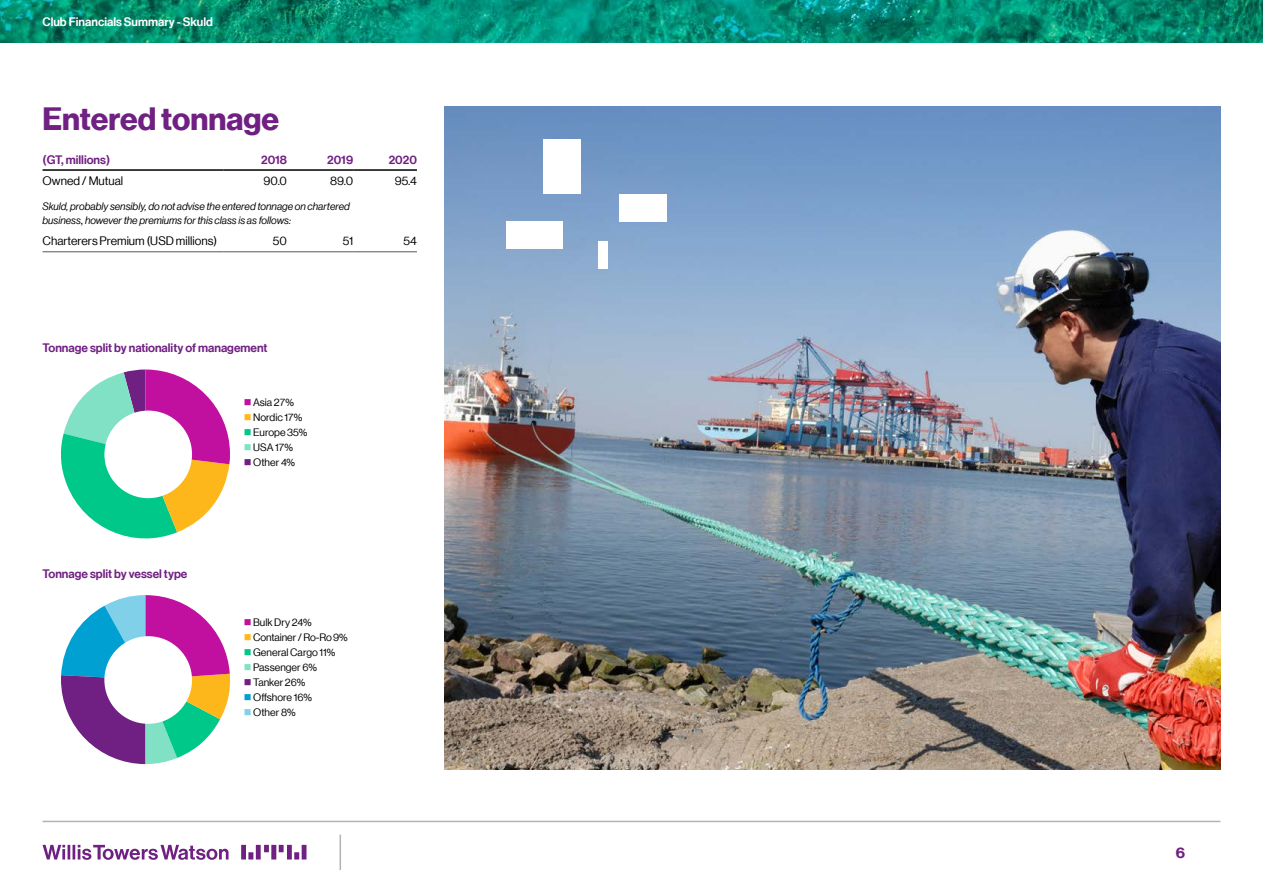
<style>
.page{position:relative;width:1263px;height:893px;background:#fff}
.page>*{position:absolute;margin:0;border:0;box-sizing:border-box;transform-origin:0 0}
.t1{font:31.5px "N Haas Grotesk DS Pro 75 Bd";color:#702082}
.t2{font:15px "N Haas Grotesk DS Pro 75 Bd";color:#702082}
.t3{font:12px "N Haas Grotesk DS Pro 65 Md";color:#702082}
.t4{font:12px "N Haas Grotesk DS Pro 55 Rg";color:#000}
.t5{font:12px "N Haas Grotesk DS Pro 65 Md";color:#fff}
.t6{font:10.5px "N Haas Grotesk DS Pro 55 Rg";color:#000}
.t7{font:10.5px/14.4px "N Haas Grotesk DS Pro 56 It";color:#000}
.s1{font-family:"N Haas Grotesk DS Pro 55 Rg";font-size:12px}
.s2{color:#c110a0}
.s3{color:#ffb81c}
.s4{color:#00c889}
.s5{color:#80e1c4}
.s6{color:#702082}
.s7{color:#00a0d2}
.s8{color:#80d0e9}
</style>
<div class="page">
<hr style="left:43px;top:821px;width:1177px;height:1px;background:#b1b3b5">
<hr style="left:340px;top:835px;width:1px;height:35px;background:#b1b3b5">
<svg style="left:43px;top:845px;width:263px;height:15px"></svg>
<img style="left:444px;top:106px;width:776px;height:663px">
<img style="left:0;top:0;width:1263px;height:43px">
<hr style="left:43px;top:251px;width:180px;height:1px;background:#575756">
<hr style="left:223px;top:251px;width:64px;height:1px;background:#575756">
<hr style="left:287px;top:251px;width:66px;height:1px;background:#575756">
<hr style="left:353px;top:251px;width:64px;height:1px;background:#575756">
<hr style="left:43px;top:169px;width:180px;height:2px;background:#000">
<hr style="left:223px;top:169px;width:64px;height:2px;background:#000">
<hr style="left:287px;top:169px;width:66px;height:2px;background:#000">
<hr style="left:353px;top:169px;width:64px;height:2px;background:#000">
<div style="left:543px;top:139px;width:38px;height:55px;background:#fff"></div>
<div style="left:506px;top:221px;width:56px;height:28px;background:#fff"></div>
<div style="left:619px;top:194px;width:47px;height:27px;background:#fff"></div>
<div style="left:599px;top:241px;width:9px;height:28px;background:#fff"></div>
<svg style="left:61px;top:369px;width:169px;height:169px"></svg>
<div style="left:104px;top:411px;width:88px;height:87px;background:#fff;border-radius:50%"></div>
<svg style="left:61px;top:595px;width:169px;height:169px"></svg>
<div style="left:104px;top:636px;width:88px;height:88px;background:#fff;border-radius:50%"></div>
<p class="t5" style="left:43px;top:14px;width:172px">Club Financials Summary - Skuld</p>
<h1 class="t1" style="left:43px;top:101px;width:238px">Entered tonnage</h1>
<p class="t3" style="left:43px;top:153px;width:69px">(GT, millions)</p>
<p class="t3" style="left:261px;top:153px;width:27px">2018</p>
<p class="t3" style="left:327px;top:153px;width:27px">2019</p>
<p class="t3" style="left:389px;top:153px;width:30px">2020</p>
<p class="t4" style="left:43px;top:174px;width:82px">Owned / Mutual</p>
<p class="t4" style="left:264px;top:174px;width:25px">90.0</p>
<p class="t4" style="left:330px;top:174px;width:24px">89.0</p>
<p class="t4" style="left:395px;top:174px;width:24px">95.4</p>
<p class="t7" style="left:43px;top:199px;width:309px">Skuld, probably sensibly, do not advise the entered tonnage on chartered business<span class="s1">,</span> however the premiums for this class is as follows:</p>
<p class="t4" style="left:43px;top:234px;width:176px">Charterers Premium (USD millions)</p>
<p class="t4" style="left:273px;top:234px;width:16px">50</p>
<p class="t4" style="left:343px;top:234px;width:12px">51</p>
<p class="t4" style="left:403px;top:234px;width:15px">54</p>
<p class="t3" style="left:43px;top:340px;width:226px">Tonnage split by nationality of management</p>
<p class="t3" style="left:43px;top:566px;width:146px">Tonnage split by vessel type</p>
<p class="t6" style="left:244px;top:396px;width:52px"><span class="s2">■</span> Asia 27%</p>
<p class="t6" style="left:244px;top:411px;width:60px"><span class="s3">■</span> Nordic 17%</p>
<p class="t6" style="left:244px;top:426px;width:65px"><span class="s4">■</span> Europe 35%</p>
<p class="t6" style="left:244px;top:441px;width:51px"><span class="s5">■</span> USA 17%</p>
<p class="t6" style="left:244px;top:456px;width:53px"><span class="s6">■</span> Other 4%</p>
<p class="t6" style="left:244px;top:616px;width:69px"><span class="s2">■</span> Bulk Dry 24%</p>
<p class="t6" style="left:244px;top:631px;width:106px"><span class="s3">■</span> Container / Ro-Ro 9%</p>
<p class="t6" style="left:244px;top:646px;width:93px"><span class="s4">■</span> General Cargo 11%</p>
<p class="t6" style="left:244px;top:661px;width:75px"><span class="s5">■</span> Passenger 6%</p>
<p class="t6" style="left:244px;top:676px;width:63px"><span class="s6">■</span> Tanker 26%</p>
<p class="t6" style="left:244px;top:691px;width:70px"><span class="s7">■</span> Offshore 16%</p>
<p class="t6" style="left:244px;top:706px;width:54px"><span class="s8">■</span> Other 8%</p>
<h2 class="t2" style="left:1176px;top:844px;width:11px">6</h2>
</div>
